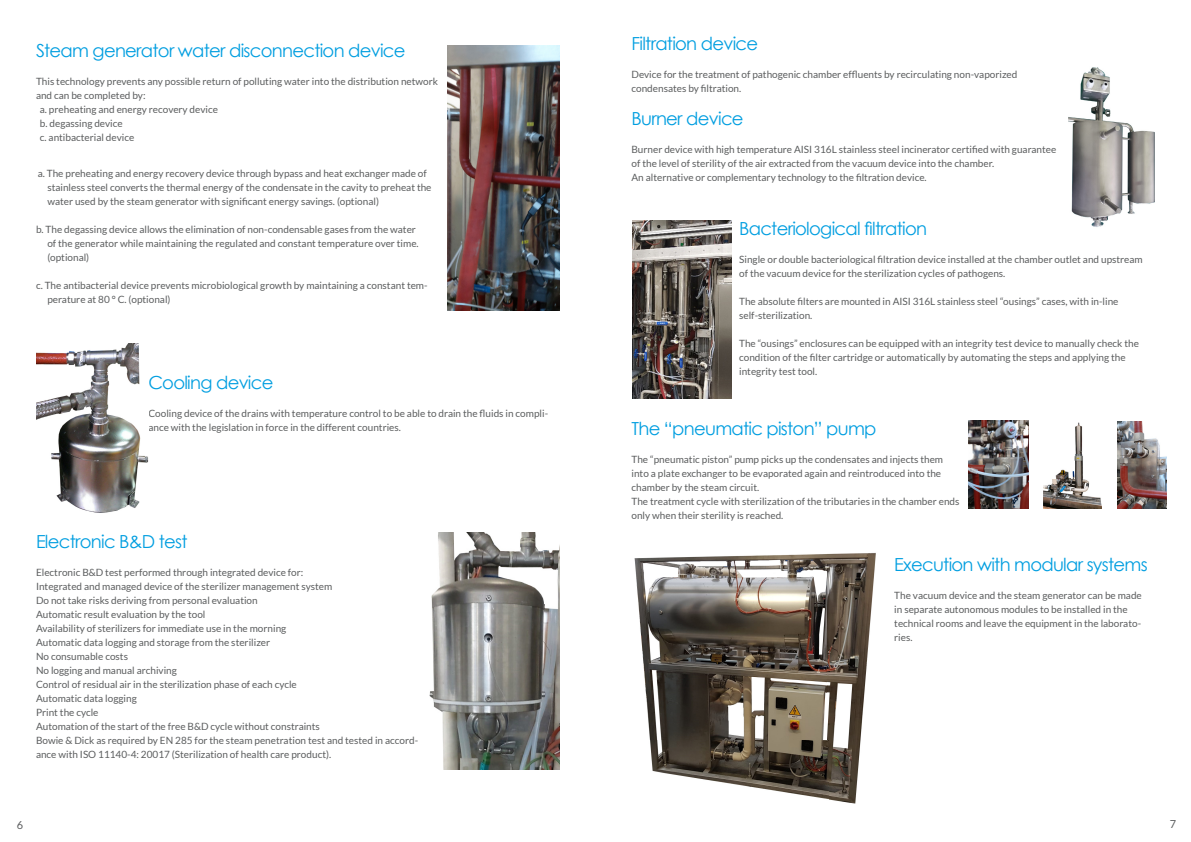
<style>
.page{position:relative;width:1191px;height:842px;background:#fff}
.page>*{position:absolute;margin:0;border:0;box-sizing:border-box;transform-origin:0 0}
.t1{font:18px "Century Gothic";letter-spacing:-.04em;color:#009ee0}
.t2{font:11px "Lato";color:#5b5d5e}
.t3{font:10px/14px "Lato";color:#5b5d5e}
</style>
<div class="page">
<img style="left:632px;top:221px;width:99px;height:178px">
<img style="left:1068px;top:67px;width:87px;height:160px">
<img style="left:1043px;top:422px;width:58px;height:87px">
<img style="left:1117px;top:422px;width:49px;height:87px">
<img style="left:968px;top:421px;width:60px;height:87px">
<img style="left:634px;top:552px;width:242px;height:252px">
<img style="left:36px;top:344px;width:112px;height:169px">
<img style="left:447px;top:45px;width:112px;height:265px">
<img style="left:429px;top:533px;width:130px;height:236px">
<h1 class="t1" style="left:36px;top:38px;width:371px">Steam generator water disconnection device</h1>
<p class="t3" style="left:36px;top:75px;width:403px">This technology prevents any possible return of polluting water into the distribution network</p>
<p class="t3" style="left:36px;top:89px;width:111px">and can be completed by:</p>
<p class="t3" style="left:40px;top:103px;width:180px">a. preheating and energy recovery device</p>
<p class="t3" style="left:40px;top:117px;width:84px">b. degassing device</p>
<p class="t3" style="left:40px;top:131px;width:96px">c. antibacterial device</p>
<p class="t3" style="left:47px;top:166px;width:386px;text-indent:-10px">a. The preheating and energy recovery device through bypass and heat exchanger made of stainless steel converts the thermal energy of the condensate in the cavity to preheat the water used by the steam generator with significant energy savings. (optional)</p>
<p class="t3" style="left:47px;top:222px;width:373px;text-indent:-11px">b. The degassing device allows the elimination of non-condensable gases from the water of the generator while maintaining the regulated and constant temperature over time. (optional)</p>
<p class="t3" style="left:47px;top:278px;width:382px;text-indent:-11px">c. The antibacterial device prevents microbiological growth by maintaining a constant tem&shy;perature at 80 ° C. (optional)</p>
<h1 class="t1" style="left:148px;top:370px;width:127px">Cooling device</h1>
<p class="t3" style="left:148px;top:406px;width:401px">Cooling device of the drains with temperature control to be able to drain the fluids in compli&shy;ance with the legislation in force in the different countries.</p>
<h1 class="t1" style="left:36px;top:529px;width:153px">Electronic B&amp;D test</h1>
<p class="t3" style="left:36px;top:566px;width:383px">Electronic B&amp;D test performed through integrated device for:<br>Integrated and managed device of the sterilizer management system<br>Do not take risks deriving from personal evaluation<br>Automatic result evaluation by the tool<br>Availability of sterilizers for immediate use in the morning<br>Automatic data logging and storage from the sterilizer<br>No consumable costs<br>No logging and manual archiving<br>Control of residual air in the sterilization phase of each cycle<br>Automatic data logging<br>Print the cycle<br>Automation of the start of the free B&amp;D cycle without constraints<br>Bowie &amp; Dick as required by EN 285 for the steam penetration test and tested in accord&shy;ance with ISO 11140-4: 20017 (Sterilization of health care product).</p>
<h1 class="t1" style="left:631px;top:30px;width:128px">Filtration device</h1>
<p class="t3" style="left:631px;top:67px;width:387px">Device for the treatment of pathogenic chamber effluents by recirculating non-vaporized condensates by filtration.</p>
<h1 class="t1" style="left:631px;top:106px;width:114px">Burner device</h1>
<p class="t3" style="left:631px;top:142px;width:426px">Burner device with high temperature AISI 316L stainless steel incinerator certified with guarantee of the level of sterility of the air extracted from the vacuum device into the chamber.<br>An alternative or complementary technology to the filtration device.</p>
<h1 class="t1" style="left:739px;top:216px;width:189px">Bacteriological filtration</h1>
<p class="t3" style="left:739px;top:253px;width:405px">Single or double bacteriological filtration device installed at the chamber outlet and upstream of the vacuum device for the sterilization cycles of pathogens.</p>
<p class="t3" style="left:739px;top:295px;width:381px">The absolute filters are mounted in AISI 316L stainless steel “ousings” cases, with in-line self-sterilization.</p>
<p class="t3" style="left:739px;top:337px;width:401px">The “ousings” enclosures can be equipped with an integrity test device to manually check the condition of the filter cartridge or automatically by automating the steps and applying the integrity test tool.</p>
<h1 class="t1" style="left:631px;top:416px;width:246px">The “pneumatic piston” pump</h1>
<p class="t3" style="left:631px;top:453px;width:329px">The “pneumatic piston” pump picks up the condensates and injects them into a plate exchanger to be evaporated again and reintroduced into the chamber by the steam circuit.<br>The treatment cycle with sterilization of the tributaries in the chamber ends only when their sterility is reached.</p>
<h1 class="t1" style="left:894px;top:552px;width:255px">Execution with modular systems</h1>
<p class="t3" style="left:894px;top:588px;width:249px">The vacuum device and the steam generator can be made in separate autonomous modules to be installed in the technical rooms and leave the equipment in the laborato&shy;ries.</p>
<p class="t2" style="left:17px;top:819px;width:8px">6</p>
<p class="t2" style="left:1169px;top:818px;width:8px">7</p>
</div>
